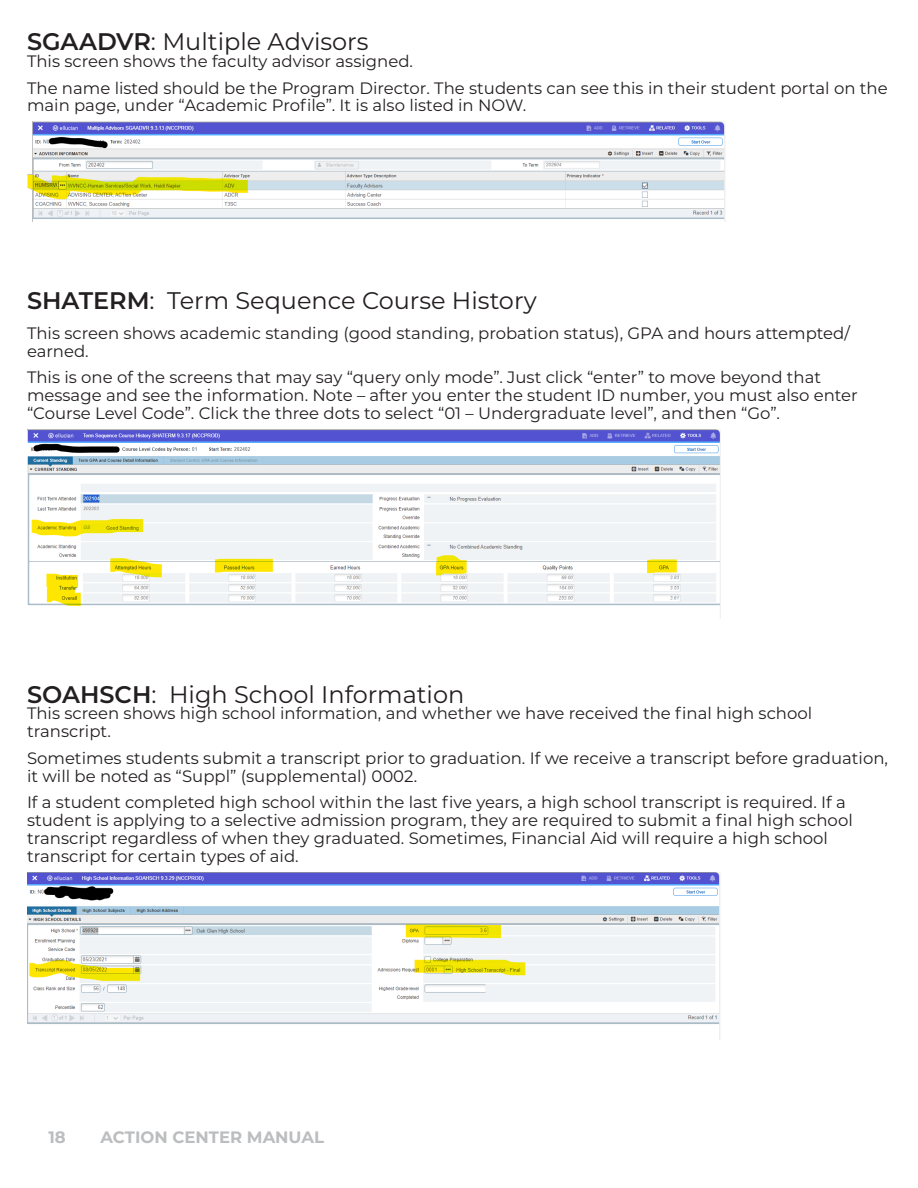
<style>
.page{position:relative;width:918px;height:1188px;background:#fff}
.page>*{position:absolute;margin:0;border:0;box-sizing:border-box;transform-origin:0 0}
.t1{font:24px "Montserrat";color:#231f20}
.t2{font:16.5px/17.9px "Montserrat";color:#231f20}
.t3{font:700 16.5px "Montserrat";color:#bcbdbf}
.s1{font-weight:600}
</style>
<div class="page">
<img style="left:27px;top:122px;width:698px;height:100px">
<img style="left:27px;top:429px;width:693px;height:178px">
<img style="left:27px;top:872px;width:693px;height:167px">
<h1 class="t1" style="left:27px;top:25px;width:343px"><span class="s1">SGAADVR</span>: Multiple Advisors</h1>
<p class="t2" style="left:27px;top:47px;width:862px;line-height:26.8px">This screen shows the faculty advisor assigned.<br>The name listed should be the Program Director. The students can see this in their student portal on the</p>
<p class="t2" style="left:27px;top:96px;width:501px">main page, under “Academic Profile”. It is also listed in NOW.</p>
<h1 class="t1" style="left:27px;top:284px;width:511px"><span class="s1">SHATERM</span>: Term Sequence Course History</h1>
<p class="t2" style="left:27px;top:323px;width:824px">This screen shows academic standing (good standing, probation status), GPA and hours attempted/ earned.</p>
<p class="t2" style="left:27px;top:368px;width:832px">This is one of the screens that may say “query only mode”. Just click “enter” to move beyond that message and see the information. Note – after you enter the student ID number, you must also enter “Course Level Code”. Click the three dots to select “01 – Undergraduate level”, and then “Go”.</p>
<h1 class="t1" style="left:27px;top:678px;width:439px"><span class="s1">SOAHSCH</span>: High School Information</h1>
<p class="t2" style="left:27px;top:704px;width:787px">This screen shows high school information, and whether we have received the final high school transcript.</p>
<p class="t2" style="left:27px;top:748px;width:863px">Sometimes students submit a transcript prior to graduation. If we receive a transcript before graduation, it will be noted as “Suppl” (supplemental) 0002.</p>
<p class="t2" style="left:27px;top:793px;width:827px">If a student completed high school within the last five years, a high school transcript is required. If a student is applying to a selective admission program, they are required to submit a final high school transcript regardless of when they graduated. Sometimes, Financial Aid will require a high school transcript for certain types of aid.</p>
<p class="t3" style="left:48px;top:1126px;width:19px">18</p>
<p class="t3" style="left:100px;top:1126px;width:225px">ACTION CENTER MANUAL</p>
</div>
